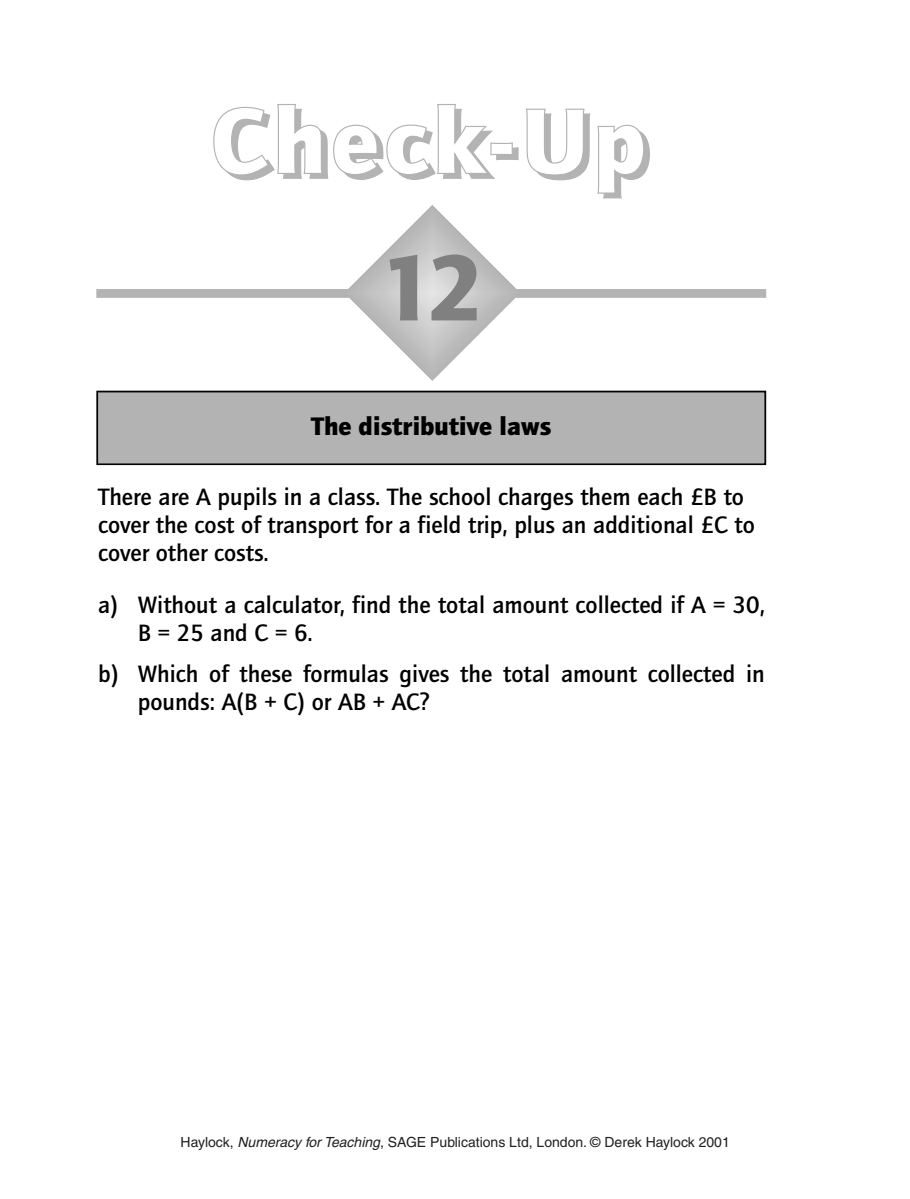
<style>
.page{position:relative;width:910px;height:1199px;background:#fff}
.page>*{position:absolute;margin:0;border:0;box-sizing:border-box;transform-origin:0 0}
.t1{font:900 96.25px "Quay Sans EF";letter-spacing:.06em;color:#fff}
.t2{font:900 96.25px "Quay Sans EF";color:#808080}
.t3{font:900 26.25px "Quay Sans EF";color:#000}
.t4{font:500 24.5px/28px "Quay Sans EF";color:#000}
.t5{font:14px "Helvetica";color:#231f20}
.s1{font-style:italic}
</style>
<div class="page">
<svg style="left:96px;top:104px;width:671px;height:362px"></svg>
<h1 class="t1" style="left:211px;top:85px;width:436px">Check-Up</h1>
<h1 class="t2" style="left:379px;top:232px;width:106px">12</h1>
<p class="t3" style="left:311px;top:410px;width:242px">The distributive laws</p>
<p class="t4" style="left:98px;top:483px;width:658px">There are A pupils in a class. The school charges them each £B to cover the cost of transport for a field trip, plus an additional £C to cover other costs.</p>
<p class="t4" style="left:138px;top:592px;width:628px;text-indent:-40px">a) Without a calculator, find the total amount collected if A = 30,<br>B = 25 and C = 6.</p>
<p class="t4" style="left:138px;top:660px;width:628px;text-indent:-40px">b) Which of these formulas gives the total amount collected in pounds: A(B + C) or AB + AC?</p>
<p class="t5" style="left:181px;top:1134px;width:551px">Haylock, <span class="s1">Numeracy for Teaching</span>, SAGE Publications Ltd, London. © Derek Haylock 2001</p>
</div>
